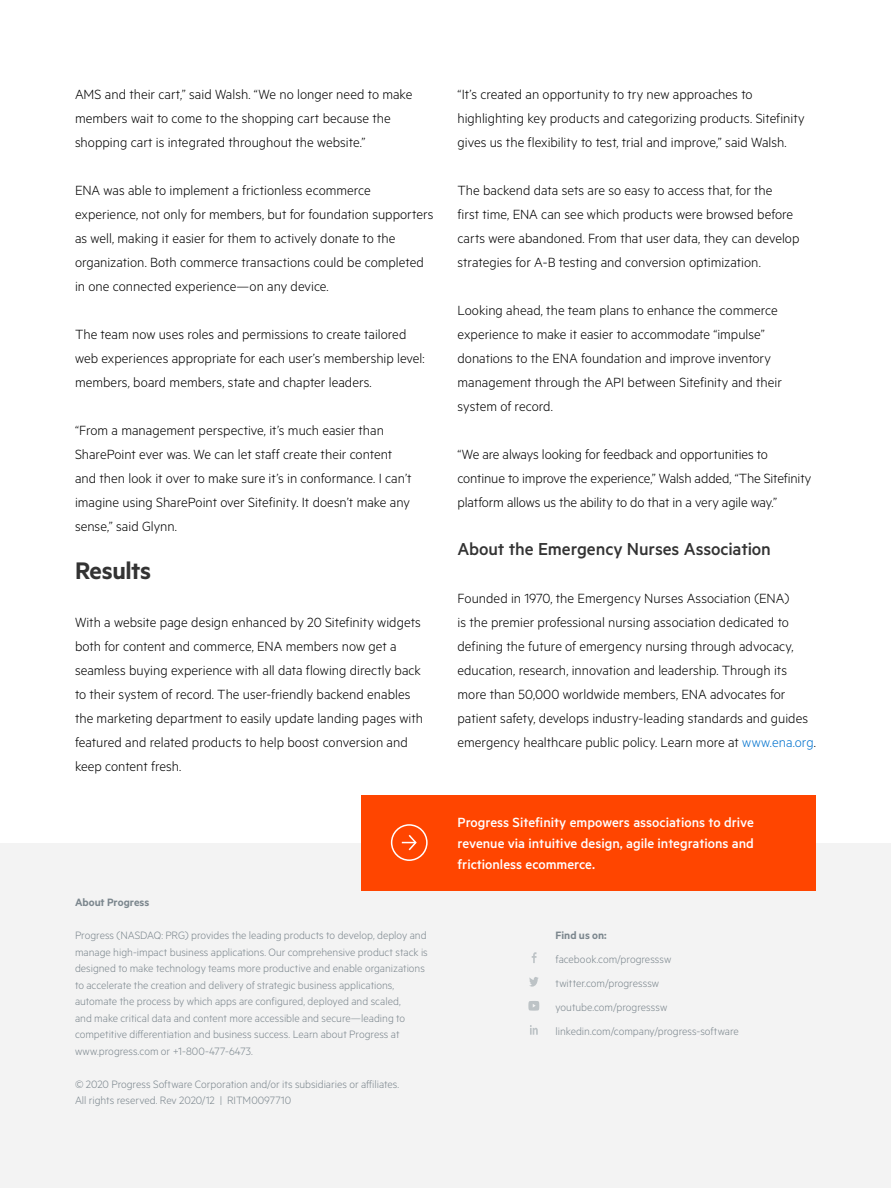
<style>
.page{position:relative;width:891px;height:1188px;background:#fff}
.page>*{position:absolute;margin:0;border:0;box-sizing:border-box;transform-origin:0 0}
.t1{font:600 27px "Metric";letter-spacing:-.015em;color:#333}
.t2{font:500 19.5px "Metric";letter-spacing:-.005em;color:#333}
.t3{font:300 15px/24px "Metric";color:#000}
.t4{font:500 15px/21px "Metric";color:#fff;text-align:justify}
.t5{font:300 12px/16.5px "Metric";color:#7c878e}
.t6{font:600 12px "Metric";color:#7c878e}
.s1{color:#0072ce}
</style>
<div class="page">
<div style="left:0;top:843px;width:891px;height:345px;background:#f3f3f3"></div>
<svg style="left:532px;top:952px;width:4px;height:11px"></svg>
<svg style="left:529px;top:977px;width:10px;height:10px"></svg>
<svg style="left:530px;top:1025px;width:8px;height:10px"></svg>
<svg style="left:528px;top:1001px;width:11px;height:10px"></svg>
<div style="left:362px;top:795px;width:454px;height:96px;background:#ff4500"></div>
<div style="left:391px;top:824px;width:37px;height:37px;border:2px solid #fff;border-radius:50%"></div>
<svg style="left:402px;top:835px;width:15px;height:16px"></svg>
<p class="t3" style="left:75px;top:82px;width:339px">AMS and their cart,” said Walsh. “We no longer need to make members wait to come to the shopping cart because the shopping cart is integrated throughout the website.”</p>
<p class="t3" style="left:75px;top:178px;width:360px">ENA was able to implement a frictionless ecommerce experience, not only for members, but for foundation supporters as well, making it easier for them to actively donate to the organization. Both commerce transactions could be completed in one connected experience—on any device.</p>
<p class="t3" style="left:75px;top:322px;width:351px">The team now uses roles and permissions to create tailored web experiences appropriate for each user’s membership level: members, board members, state and chapter leaders.</p>
<p class="t3" style="left:75px;top:418px;width:338px">“From a management perspective, it’s much easier than SharePoint ever was. We can let staff create their content and then look it over to make sure it’s in conformance. I can’t imagine using SharePoint over Sitefinity. It doesn’t make any sense,” said Glynn.</p>
<h1 class="t1" style="left:75px;top:555px;width:78px">Results</h1>
<p class="t3" style="left:75px;top:610px;width:350px">With a website page design enhanced by 20 Sitefinity widgets both for content and commerce, ENA members now get a seamless buying experience with all data flowing directly back to their system of record. The user-friendly backend enables the marketing department to easily update landing pages with featured and related products to help boost conversion and keep content fresh.</p>
<p class="t6" style="left:75px;top:895px;width:76px">About Progress</p>
<p class="t5" style="left:75px;top:927px;width:354px">Progress (NASDAQ: PRG) provides the leading products to develop, deploy and manage high-impact business applications. Our comprehensive product stack is designed to make technology teams more productive and enable organizations to accelerate the creation and delivery of strategic business applications, automate the process by which apps are configured, deployed and scaled,<br>and make critical data and content more accessible and secure—leading to competitive differentiation and business success. Learn about Progress at www.progress.com or +1-800-477-6473.</p>
<p class="t5" style="left:75px;top:1075px;width:326px">© 2020 Progress Software Corporation and/or its subsidiaries or affiliates.<br>All rights reserved. Rev 2020/12 | RITM0097710</p>
<p class="t3" style="left:458px;top:82px;width:349px">“It’s created an opportunity to try new approaches to highlighting key products and categorizing products. Sitefinity gives us the flexibility to test, trial and improve,” said Walsh.</p>
<p class="t3" style="left:458px;top:178px;width:343px">The backend data sets are so easy to access that, for the<br>first time, ENA can see which products were browsed before carts were abandoned. From that user data, they can develop strategies for A-B testing and conversion optimization.</p>
<p class="t3" style="left:458px;top:298px;width:326px">Looking ahead, the team plans to enhance the commerce experience to make it easier to accommodate “impulse” donations to the ENA foundation and improve inventory management through the API between Sitefinity and their system of record.</p>
<p class="t3" style="left:458px;top:442px;width:355px">“We are always looking for feedback and opportunities to continue to improve the experience,” Walsh added, “The Sitefinity platform allows us the ability to do that in a very agile way.”</p>
<h2 class="t2" style="left:458px;top:538px;width:315px">About the Emergency Nurses Association</h2>
<p class="t3" style="left:458px;top:586px;width:360px">Founded in 1970, the Emergency Nurses Association (ENA)<br>is the premier professional nursing association dedicated to defining the future of emergency nursing through advocacy, education, research, innovation and leadership. Through its more than 50,000 worldwide members, ENA advocates for patient safety, develops industry-leading standards and guides emergency healthcare public policy. Learn more at <span class="s1">www.ena.org</span>.</p>
<p class="t4" style="left:458px;top:811px;width:298px">Progress Sitefinity empowers associations to drive revenue via intuitive design, agile integrations and frictionless ecommerce.</p>
<p class="t6" style="left:556px;top:928px;width:53px">Find us on:</p>
<p class="t5" style="left:556px;top:947px;width:185px;line-height:24px">facebook.com/progresssw twitter.com/progresssw youtube.com/progresssw linkedin.com/company/progress-software</p>
</div>
